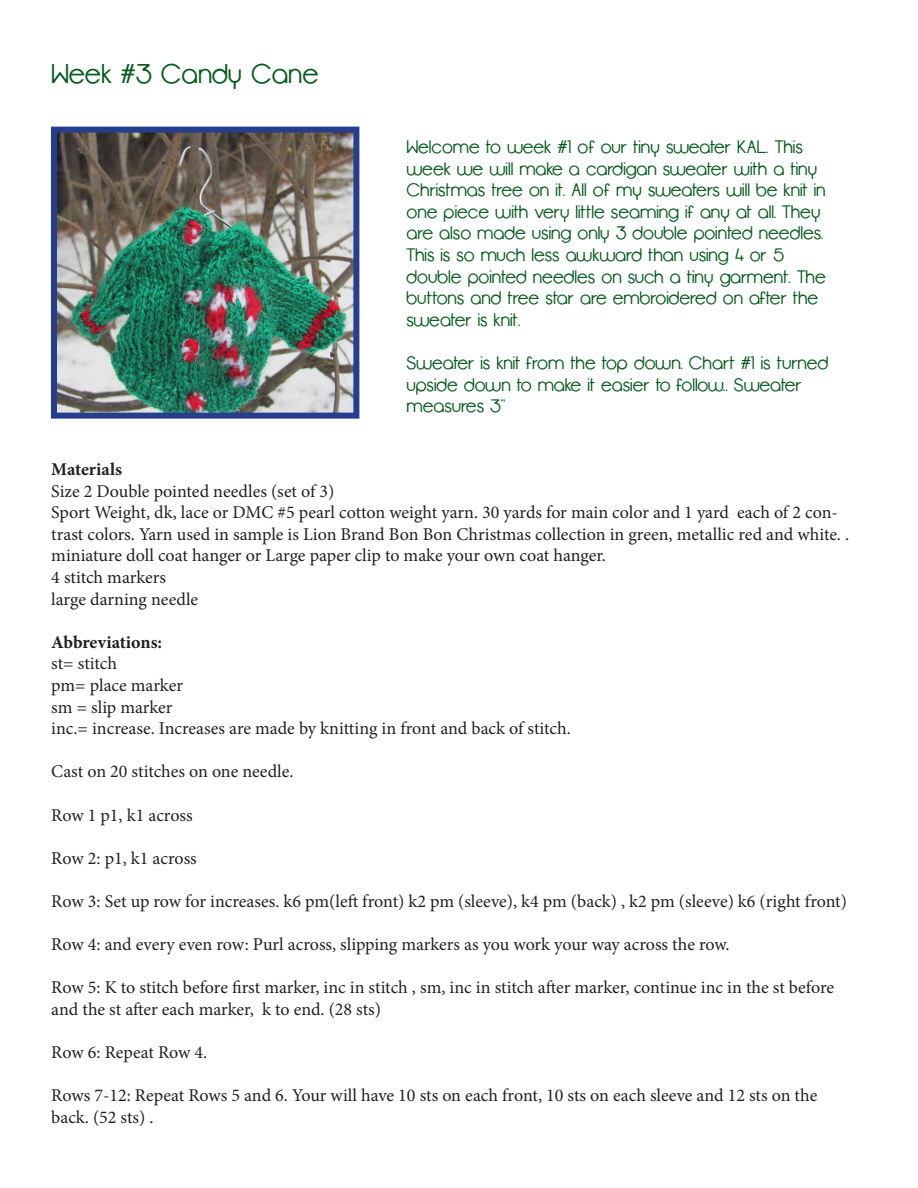
<style>
.page{position:relative;width:918px;height:1188px;background:#fff}
.page>*{position:absolute;margin:0;border:0;box-sizing:border-box;transform-origin:0 0}
.t1{font:27px "Opificio";color:#075a1e}
.t2{font:18px/21.6px "Minion Pro";letter-spacing:-.005em;color:#231f20}
.t3{font:18px/21.6px "Opificio";color:#075a1e}
.t4{font:700 18px "Minion Pro";letter-spacing:-.005em;color:#231f20}
</style>
<div class="page">
<img style="left:58px;top:134px;width:294px;height:278px">
<div style="left:51px;top:127px;width:308px;height:292px;border:6px solid #253f8e"></div>
<p class="t1" style="left:51px;top:58px;width:269px">Week #3 Candy Cane</p>
<p class="t3" style="left:407px;top:136px;width:421px">Welcome to week #1 of our tiny sweater KAL. This week we will make a cardigan sweater with a tiny Christmas tree on it. All of my sweaters will be knit in one piece with very little seaming if any at all. They are also made using only 3 double pointed needles.<br>This is so much less awkward than using 4 or 5 double pointed needles on such a tiny garment. The buttons and tree star are embroidered on after the sweater is knit.</p>
<p class="t3" style="left:407px;top:352px;width:423px">Sweater is knit from the top down. Chart #1 is turned upside down to make it easier to follow.. Sweater measures 3”</p>
<p class="t4" style="left:51px;top:457px;width:72px">Materials</p>
<p class="t2" style="left:51px;top:480px;width:285px">Size 2 Double pointed needles (set of 3)</p>
<p class="t2" style="left:51px;top:502px;width:799px">Sport Weight, dk, lace or DMC #5 pearl cotton weight yarn. 30 yards for main color and 1 yard each of 2 con&shy;trast colors. Yarn used in sample is Lion Brand Bon Bon Christmas collection in green, metallic red and white. .</p>
<p class="t2" style="left:51px;top:545px;width:556px">miniature doll coat hanger or Large paper clip to make your own coat hanger.</p>
<p class="t2" style="left:51px;top:567px;width:116px">4 stitch markers</p>
<p class="t2" style="left:51px;top:588px;width:148px">large darning needle</p>
<p class="t4" style="left:51px;top:629px;width:112px">Abbreviations:</p>
<p class="t2" style="left:51px;top:653px;width:67px">st= stitch</p>
<p class="t2" style="left:51px;top:675px;width:133px">pm= place marker</p>
<p class="t2" style="left:51px;top:696px;width:123px">sm = slip marker</p>
<p class="t2" style="left:51px;top:718px;width:521px">inc.= increase. Increases are made by knitting in front and back of stitch.</p>
<p class="t2" style="left:51px;top:761px;width:244px">Cast on 20 stitches on one needle.</p>
<p class="t2" style="left:51px;top:804px;width:143px">Row 1 p1, k1 across</p>
<p class="t2" style="left:51px;top:847px;width:147px">Row 2: p1, k1 across</p>
<p class="t2" style="left:51px;top:891px;width:797px">Row 3: Set up row for increases. k6 pm(left front) k2 pm (sleeve), k4 pm (back) , k2 pm (sleeve) k6 (right front)</p>
<p class="t2" style="left:51px;top:934px;width:680px">Row 4: and every even row: Purl across, slipping markers as you work your way across the row.</p>
<p class="t2" style="left:51px;top:977px;width:784px">Row 5: K to stitch before first marker, inc in stitch , sm, inc in stitch after marker, continue inc in the st before and the st after each marker, k to end. (28 sts)</p>
<p class="t2" style="left:51px;top:1042px;width:158px">Row 6: Repeat Row 4.</p>
<p class="t2" style="left:51px;top:1085px;width:768px">Rows 7-12: Repeat Rows 5 and 6. Your will have 10 sts on each front, 10 sts on each sleeve and 12 sts on the back. (52 sts) .</p>
</div>
